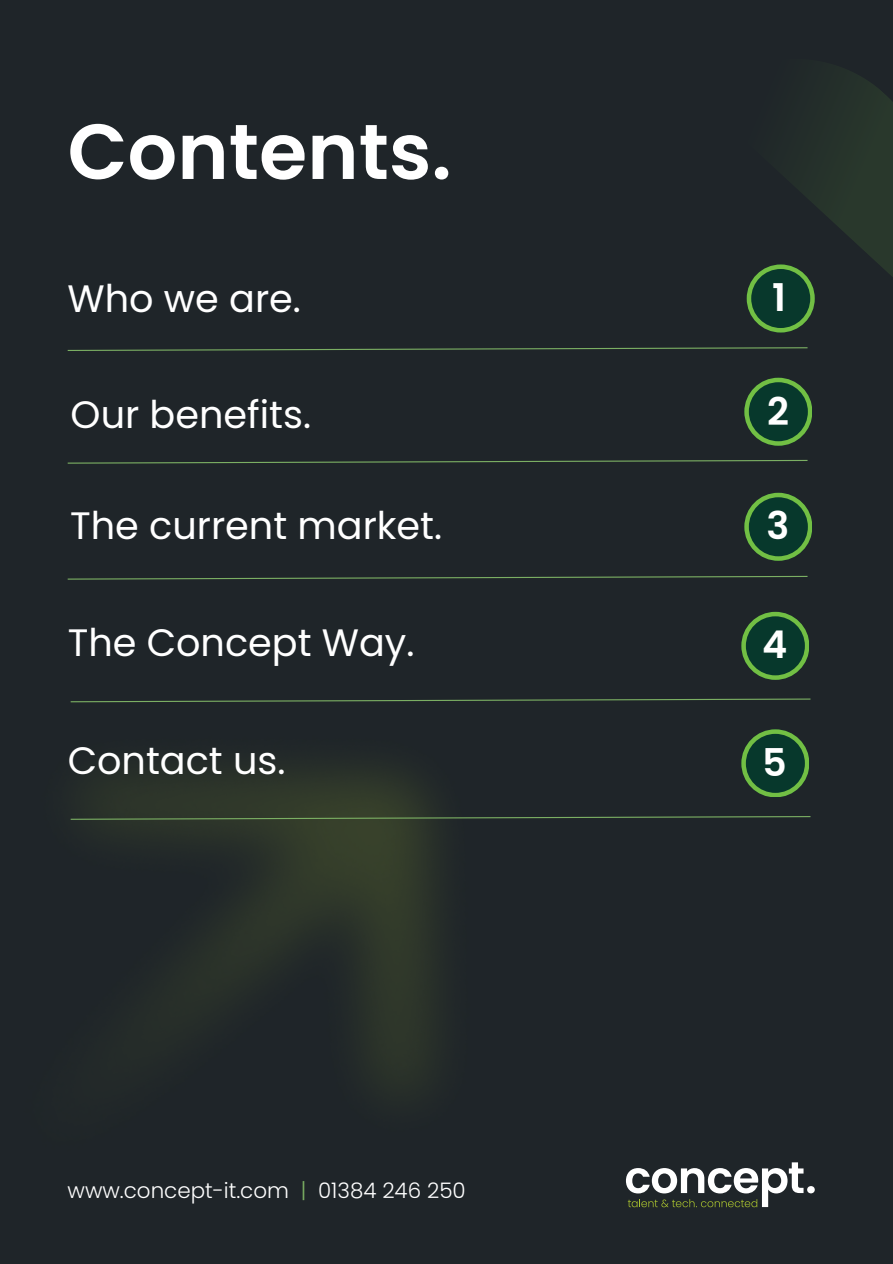
<style>
.page{position:relative;width:893px;height:1264px;background:#fff}
.page>*{position:absolute;margin:0;border:0;box-sizing:border-box;transform-origin:0 0}
.t1{font:600 78px "Poppins";color:#fff}
.t2{font:38.1px "Poppins";color:#fff}
.t3{font:600 38.1px "Poppins";color:#fff}
.t4{font:300 21.45px "Poppins";color:#fff}
.s1{color:#7baf63}
</style>
<div class="page">
<div style="left:0;top:0;width:892px;height:1263px;background:#1f2529"></div>
<svg style="left:67px;top:347px;width:741px;height:4px"></svg>
<svg style="left:746px;top:279px;width:68px;height:53px;background:#1d4c2f"></svg>
<svg style="left:744px;top:378px;width:67px;height:67px"></svg>
<svg style="left:744px;top:493px;width:67px;height:67px"></svg>
<svg style="left:741px;top:612px;width:67px;height:67px"></svg>
<svg style="left:67px;top:575px;width:741px;height:5px"></svg>
<svg style="left:581px;top:698px;width:230px;height:3px"></svg>
<svg style="left:67px;top:459px;width:741px;height:5px"></svg>
<svg style="left:626px;top:1162px;width:177px;height:45px"></svg>
<div style="left:807px;top:1186px;width:7px;height:7px;background:#fff;border-radius:50%"></div>
<img style="left:70px;top:699px;width:511px;height:386px">
<svg style="left:753px;top:70px;width:139px;height:209px"></svg>
<svg style="left:741px;top:729px;width:67px;height:67px"></svg>
<svg style="left:70px;top:815px;width:741px;height:5px"></svg>
<p class="t1" style="left:68px;top:97px;width:385px">Contents.</p>
<h2 class="t2" style="left:68px;top:272px;width:235px">Who we are.</h2>
<h1 class="t3" style="left:772px;top:271px;width:15px">1</h1>
<p class="t2" style="left:71px;top:387px;width:242px">Our benefits.</p>
<p class="t3" style="left:767px;top:385px;width:23px">2</p>
<h2 class="t2" style="left:70px;top:499px;width:373px">The current market.</h2>
<h2 class="t3" style="left:766px;top:499px;width:24px">3</h2>
<p class="t2" style="left:68px;top:616px;width:348px">The Concept Way.</p>
<p class="t3" style="left:762px;top:618px;width:27px">4</p>
<p class="t2" style="left:68px;top:733px;width:219px">Contact us.</p>
<h2 class="t3" style="left:762px;top:735px;width:26px">5</h2>
<h2 class="t4" style="left:68px;top:1175px;width:399px">www.concept-it.com <span class="s1">|</span> 01384 246 250</h2>
</div>
